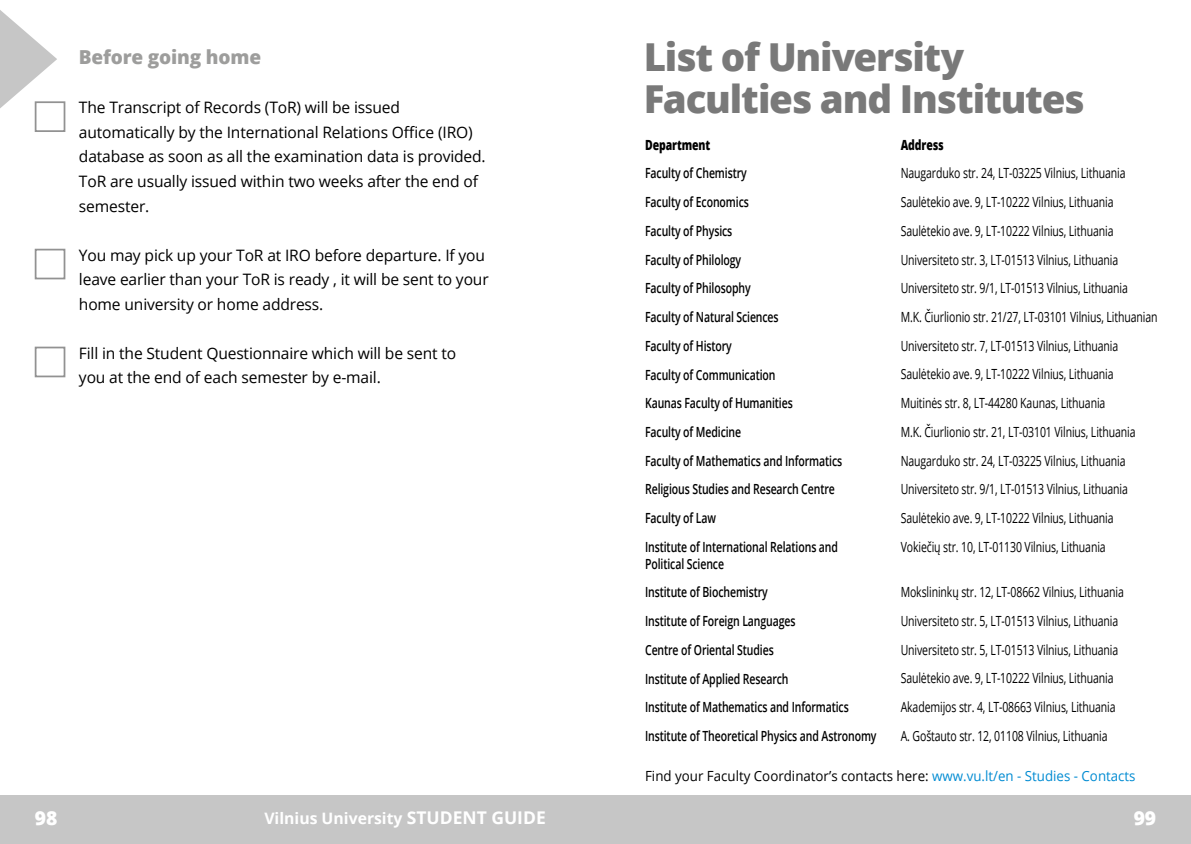
<style>
.page{position:relative;width:1191px;height:844px;background:#fff}
.page>*{position:absolute;margin:0;border:0;box-sizing:border-box;transform-origin:0 0}
.t1{font:800 38.5px/42px "Open Sans";letter-spacing:-.03em;color:#797979}
.t2{font:800 19.25px "Open Sans";letter-spacing:-.01em;color:#9d9d9c}
.t3{font:800 19.25px "Open Sans";color:#fff}
.t4{font:15.75px/24.5px "Open Sans";letter-spacing:-.01em;color:#000}
.t5{font:700 15.75px "Open Sans";color:#fff}
.t6{font:14px/28.7px "Open Sans";letter-spacing:-.01em;color:#000;scale:.75 1}
.t7{font:600 14px/28.7px "Open Sans";letter-spacing:-.01em;color:#000;scale:.75 1}
.t8{font:14px "Open Sans";letter-spacing:-.01em;color:#000;scale:.95 1}
.t9{font:800 14px "Open Sans";letter-spacing:-.01em;color:#000;scale:.75 1}
.s1{color:#008bd2}
.s2{font-size:17.5px}
</style>
<div class="page">
<div style="left:0;top:795px;width:1191px;height:48px;background:#c6c6c6"></div>
<svg style="left:0;top:10px;width:57px;height:98px"></svg>
<div style="left:35px;top:101px;width:30px;height:31px;background:#fff;border:2px solid #929292"></div>
<div style="left:35px;top:249px;width:30px;height:30px;background:#fff;border:2px solid #929292"></div>
<div style="left:35px;top:346px;width:30px;height:31px;background:#fff;border:2px solid #929292"></div>
<h2 class="t2" style="left:79px;top:43px;width:184px">Before going home</h2>
<p class="t4" style="left:79px;top:95px;width:408px">The Transcript of Records (ToR) will be issued automatically by the International Relations Office (IRO) database as soon as all the examination data is provided.<br>ToR are usually issued within two weeks after the end of semester.</p>
<p class="t4" style="left:79px;top:242px;width:411px">You may pick up your ToR at IRO before departure. If you leave earlier than your ToR is ready , it will be sent to your home university or home address.</p>
<p class="t4" style="left:79px;top:340px;width:379px">Fill in the Student Questionnaire which will be sent to you at the end of each semester by e-mail.</p>
<h1 class="t1" style="left:644px;top:34px;width:442px">List of University<br>Faculties and Institutes</h1>
<p class="t9" style="left:645px;top:134px;width:88px">Department</p>
<p class="t7" style="left:645px;top:159px;width:264px">Faculty of Chemistry<br>Faculty of Economics<br>Faculty of Physics<br>Faculty of Philology<br>Faculty of Philosophy<br>Faculty of Natural Sciences<br>Faculty of History<br>Faculty of Communication<br>Kaunas Faculty of Humanities<br>Faculty of Medicine<br>Faculty of Mathematics and Informatics<br>Religious Studies and Research Centre<br>Faculty of Law<br>Institute of International Relations and</p>
<p class="t7" style="left:645px;top:548px;width:310px">Political Science<br>Institute of Biochemistry<br>Institute of Foreign Languages<br>Centre of Oriental Studies<br>Institute of Applied Research<br>Institute of Mathematics and Informatics<br>Institute of Theoretical Physics and Astronomy</p>
<p class="t9" style="left:900px;top:134px;width:59px">Address</p>
<p class="t6" style="left:900px;top:158px;width:344px">Naugarduko str. 24, LT-03225 Vilnius, Lithuania Saulėtekio ave. 9, LT-10222 Vilnius, Lithuania Saulėtekio ave. 9, LT-10222 Vilnius, Lithuania Universiteto str. 3, LT-01513 Vilnius, Lithuania Universiteto str. 9/1, LT-01513 Vilnius, Lithuania<br>M.K. Čiurlionio str. 21/27, LT-03101 Vilnius, Lithuanian Universiteto str. 7, LT-01513 Vilnius, Lithuania Saulėtekio ave. 9, LT-10222 Vilnius, Lithuania Muitinės str. 8, LT-44280 Kaunas, Lithuania<br>M.K. Čiurlionio str. 21, LT-03101 Vilnius, Lithuania Naugarduko str. 24, LT-03225 Vilnius, Lithuania Universiteto str. 9/1, LT-01513 Vilnius, Lithuania Saulėtekio ave. 9, LT-10222 Vilnius, Lithuania<br>Vokiečių str. 10, LT-01130 Vilnius, Lithuania</p>
<p class="t6" style="left:900px;top:577px;width:299px">Mokslininkų str. 12, LT-08662 Vilnius, Lithuania Universiteto str. 5, LT-01513 Vilnius, Lithuania Universiteto str. 5, LT-01513 Vilnius, Lithuania Saulėtekio ave. 9, LT-10222 Vilnius, Lithuania Akademijos str. 4, LT-08663 Vilnius, Lithuania A. Goštauto str. 12, 01108 Vilnius, Lithuania</p>
<p class="t8" style="left:645px;top:766px;width:518px">Find your Faculty Coordinator’s contacts here: <span class="s1">www.vu.lt/en - Studies - Contacts</span></p>
<h2 class="t3" style="left:35px;top:803px;width:24px">98</h2>
<p class="t5" style="left:264px;top:806px;width:283px">Vilnius University <span class="s2">STUDENT GUIDE</span></p>
<h2 class="t3" style="left:1133px;top:803px;width:24px">99</h2>
</div>
